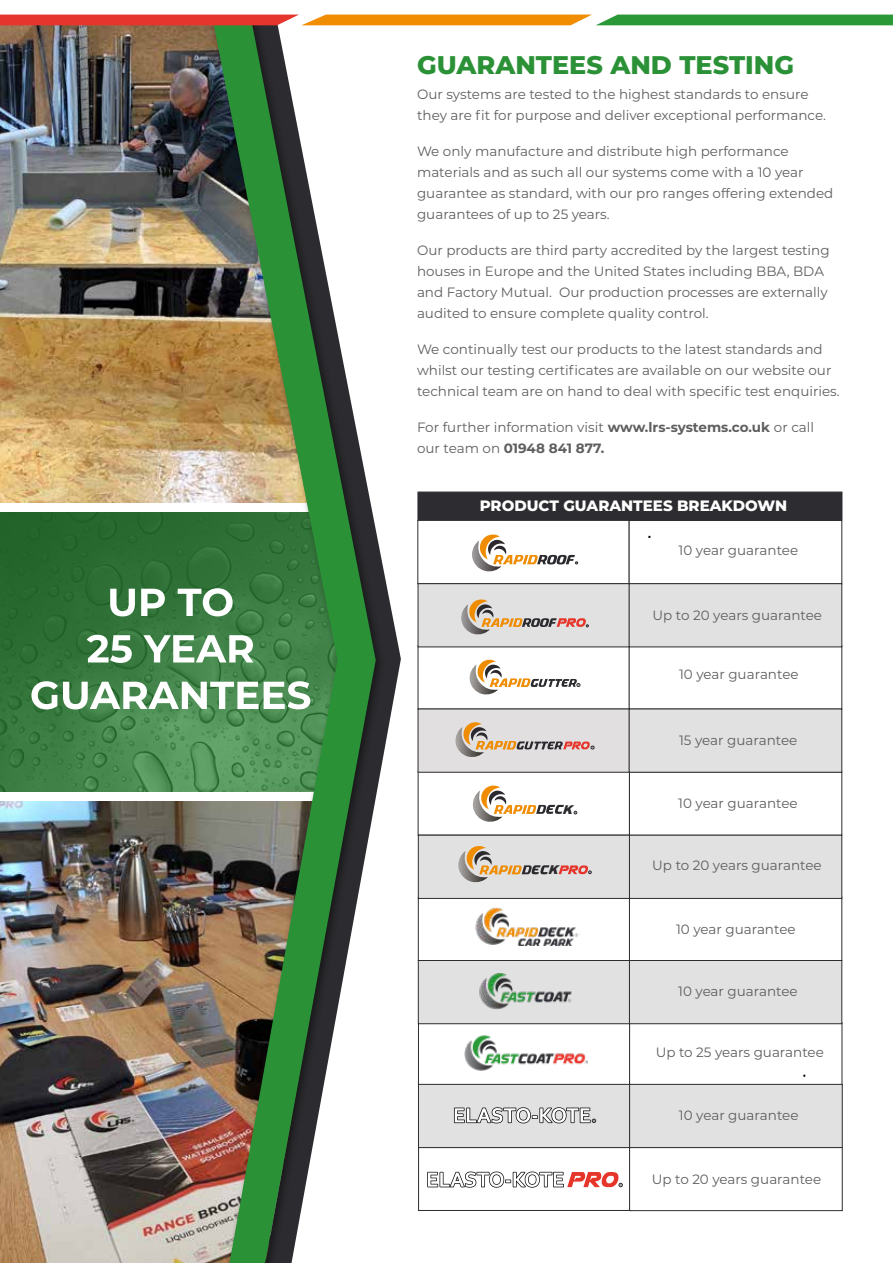
<style>
.page{position:relative;width:893px;height:1263px;background:#fff}
.page>*{position:absolute;margin:0;border:0;box-sizing:border-box;transform-origin:0 0}
.t1{font:800 25.5px "Montserrat";color:#2b9137}
.t2{font:800 15px "Montserrat";color:#fff}
.t3{font:13.5px/21px "Montserrat";color:#5f5e5e}
.t4{font:italic 900 12.15px "Arial";color:#2b292e;scale:.96 1}
.s1{font-weight:700}
</style>
<div class="page">
<svg style="left:0;top:512px;width:203px;height:280px;background:#34763c"></svg>
<img style="left:0;top:25px;width:203px;height:478px">
<img style="left:0;top:801px;width:203px;height:462px">
<svg style="left:387px;top:14px;width:14px;height:721px"></svg>
<div style="left:203px;top:0;width:184px;height:1263px;background:#000;opacity:.5"></div>
<img style="left:209px;top:0;width:167px;height:1263px">
<svg style="left:31px;top:681px;width:279px;height:28px"></svg>
<svg style="left:87px;top:635px;width:166px;height:28px"></svg>
<svg style="left:110px;top:588px;width:123px;height:28px"></svg>
<div style="left:187px;top:0;width:113px;height:24px;background:#fff"></div>
<svg style="left:0;top:15px;width:893px;height:10px;background:#ae7a2e"></svg>
<div style="left:417px;top:520px;width:212px;height:64px;background:#fff;border:1px solid #2d2c30"></div>
<div style="left:418px;top:1147px;width:212px;height:64px;background:#fff;border:1px solid #2d2c30"></div>
<div style="left:629px;top:520px;width:213px;height:64px;background:#fff;border:1px solid #2d2c30"></div>
<div style="left:629px;top:1147px;width:214px;height:64px;background:#fff;border:1px solid #2d2c30"></div>
<div style="left:418px;top:645px;width:212px;height:64px;background:#fff;border:1px solid #2d2c30"></div>
<div style="left:418px;top:897px;width:212px;height:64px;background:#fff;border:1px solid #2d2c30"></div>
<div style="left:418px;top:1022px;width:212px;height:64px;background:#fff;border:1px solid #2d2c30"></div>
<div style="left:629px;top:645px;width:213px;height:64px;background:#fff;border:1px solid #2d2c30"></div>
<div style="left:629px;top:897px;width:213px;height:64px;background:#fff"></div>
<div style="left:629px;top:1022px;width:213px;height:64px;background:#fff;border:1px solid #2d2c30"></div>
<div style="left:418px;top:492px;width:424px;height:28px;background:#2d2c30"></div>
<div style="left:418px;top:583px;width:212px;height:64px;background:#e1e1e1;border:1px solid #2d2c30"></div>
<div style="left:418px;top:835px;width:212px;height:64px;background:#e1e1e1;border:1px solid #2d2c30"></div>
<div style="left:629px;top:583px;width:213px;height:64px;background:#e1e1e1;border:1px solid #2d2c30"></div>
<div style="left:629px;top:835px;width:213px;height:64px;background:#e1e1e1;border:1px solid #2d2c30"></div>
<div style="left:418px;top:709px;width:212px;height:64px;border:1px solid #2d2c30"></div>
<div style="left:418px;top:1084px;width:212px;height:64px;background:#e1e1e1;border:1px solid #2d2c30"></div>
<div style="left:418px;top:960px;width:212px;height:64px;background:#e1e1e1;border:1px solid #2d2c30"></div>
<div style="left:629px;top:709px;width:213px;height:64px;background:#e1e1e1;border:1px solid #2d2c30"></div>
<div style="left:629px;top:1084px;width:214px;height:64px;background:#e1e1e1;border:1px solid #2d2c30"></div>
<div style="left:629px;top:960px;width:213px;height:64px;background:#e1e1e1;border:1px solid #2d2c30"></div>
<svg style="left:472px;top:534px;width:106px;height:38px"></svg>
<svg style="left:461px;top:599px;width:127px;height:36px"></svg>
<img style="left:464px;top:1035px;width:123px;height:36px">
<svg style="left:455px;top:721px;width:139px;height:37px;background:#d2c5bc"></svg>
<svg style="left:469px;top:659px;width:111px;height:36px"></svg>
<svg style="left:458px;top:846px;width:91px;height:37px"></svg>
<svg style="left:559px;top:865px;width:32px;height:9px"></svg>
<svg style="left:473px;top:785px;width:91px;height:37px"></svg>
<img style="left:475px;top:907px;width:104px;height:38px">
<svg style="left:454px;top:1107px;width:142px;height:16px"></svg>
<svg style="left:427px;top:1171px;width:196px;height:16px"></svg>
<img style="left:479px;top:973px;width:93px;height:37px">
<h1 class="t1" style="left:417px;top:47px;width:378px">GUARANTEES AND TESTING</h1>
<p class="t3" style="left:417px;top:83px;width:411px">Our systems are tested to the highest standards to ensure they are fit for purpose and deliver exceptional performance.</p>
<p class="t3" style="left:417px;top:140px;width:418px">We only manufacture and distribute high performance materials and as such all our systems come with a 10 year guarantee as standard, with our pro ranges offering extended guarantees of up to 25 years.</p>
<p class="t3" style="left:417px;top:239px;width:414px">Our products are third party accredited by the largest testing houses in Europe and the United States including BBA, BDA and Factory Mutual. Our production processes are externally audited to ensure complete quality control.</p>
<p class="t3" style="left:417px;top:338px;width:424px">We continually test our products to the latest standards and whilst our testing certificates are available on our website our technical team are on hand to deal with specific test enquiries.</p>
<p class="t3" style="left:417px;top:416px;width:399px">For further information visit <span class="s1">www.lrs-systems.co.uk</span> or call our team on <span class="s1">01948 841 877.</span></p>
<p class="t2" style="left:480px;top:495px;width:309px">PRODUCT GUARANTEES BREAKDOWN</p>
<p class="t3" style="left:679px;top:539px;width:121px">10 year guarantee</p>
<p class="t3" style="left:653px;top:604px;width:171px">Up to 20 years guarantee</p>
<p class="t3" style="left:679px;top:664px;width:121px">10 year guarantee</p>
<p class="t4" style="left:562px;top:800px;width:17px">K</p>
<p class="t4" style="left:548px;top:861px;width:17px">K</p>
<p class="t3" style="left:679px;top:729px;width:120px">15 year guarantee</p>
<p class="t3" style="left:678px;top:792px;width:121px">10 year guarantee</p>
<p class="t3" style="left:652px;top:854px;width:171px">Up to 20 years guarantee</p>
<p class="t3" style="left:676px;top:919px;width:121px">10 year guarantee</p>
<p class="t3" style="left:678px;top:980px;width:121px">10 year guarantee</p>
<p class="t3" style="left:656px;top:1041px;width:170px">Up to 25 years guarantee</p>
<p class="t3" style="left:679px;top:1104px;width:121px">10 year guarantee</p>
<p class="t3" style="left:652px;top:1168px;width:171px">Up to 20 years guarantee</p>
</div>
